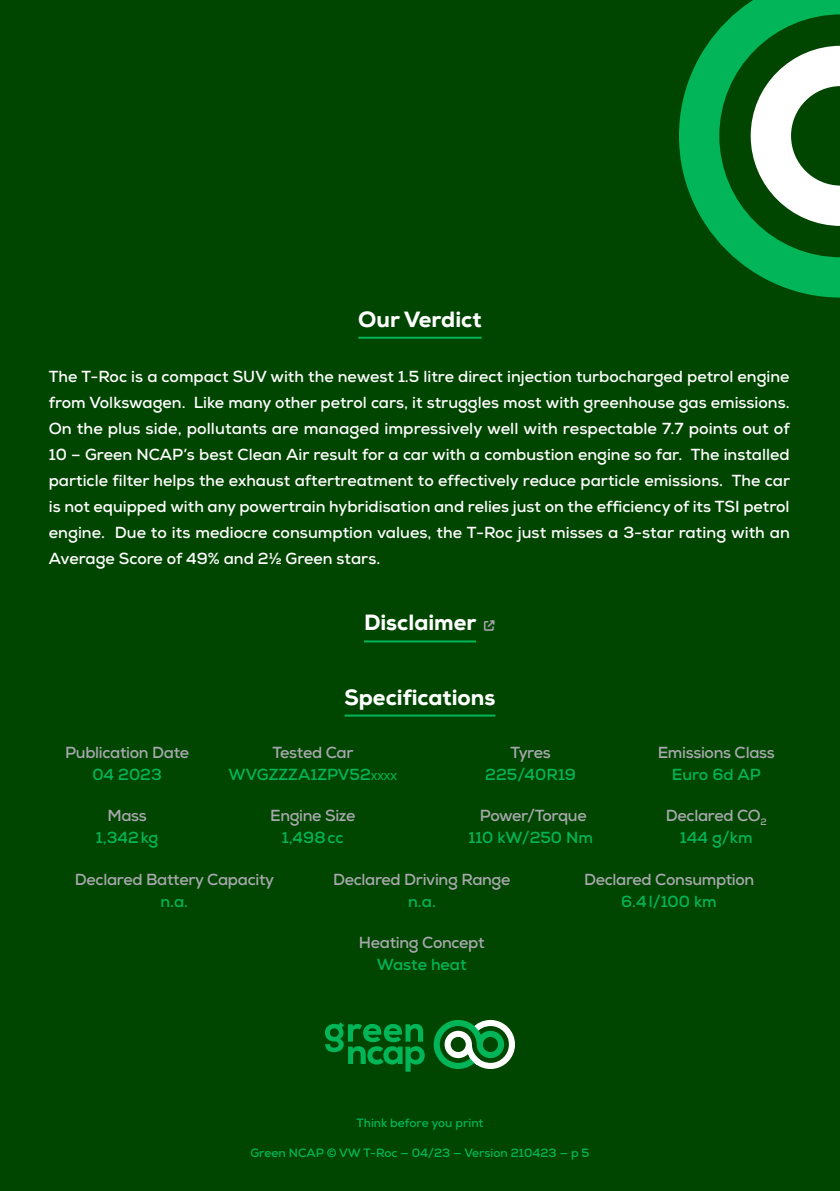
<style>
.page{position:relative;width:840px;height:1191px;background:#fff}
.page>*{position:absolute;margin:0;border:0;box-sizing:border-box;transform-origin:0 0}
.Verdict{font:800 22px "Nexa";color:#fff}
.Verdict_2{font:800 22px "Nexa";color:#fff}
.VerdictBody{font:700 16px/26px "Nexa";color:#fff;text-align:justify}
.SpecTitle{font:700 16px "Nexa";letter-spacing:-.02em;color:#a8a9ad}
.SpecBody{font:700 16px "Nexa";color:#03b559}
.VersionGreen{font:700 12px "Nexa";color:#03b559}
.s1{font-size:10px}
</style>
<div class="page">
<div style="left:0;top:0;width:839px;height:1191px;background:#004500"></div>
<svg style="left:679px;top:0;width:160px;height:297px"></svg>
<svg style="left:325px;top:1022px;width:99px;height:49px"></svg>
<svg style="left:433px;top:1020px;width:81px;height:49px"></svg>
<hr style="left:358px;top:337px;width:123px;height:2px;background:#03b559">
<hr style="left:364px;top:640px;width:111px;height:2px;background:#03b559">
<hr style="left:344px;top:714px;width:151px;height:2px;background:#03b559">
<p class="Verdict_2" style="left:358px;top:305px;width:125px">Our Verdict</p>
<p class="VerdictBody" style="left:49px;top:364px;width:742px">The T-Roc is a compact SUV with the newest 1.5 litre direct injection turbocharged petrol engine from Volkswagen. Like many other petrol cars, it struggles most with greenhouse gas emissions.<br>On the plus side, pollutants are managed impressively well with respectable 7.7 points out of 10 – Green NCAP’s best Clean Air result for a car with a combustion engine so far. The installed particle filter helps the exhaust aftertreatment to effectively reduce particle emissions. The car is not equipped with any powertrain hybridisation and relies just on the efficiency of its TSI petrol engine. Due to its mediocre consumption values, the T-Roc just misses a 3-star rating with an Average Score of 49% and 2½ Green stars.</p>
<p class="Verdict" style="left:364px;top:609px;width:114px">Disclaimer</p>
<p class="SpecTitle" style="left:65px;top:742px;width:126px">Publication Date</p>
<p class="SpecBody" style="left:92px;top:764px;width:71px">04 2023</p>
<p class="SpecTitle" style="left:107px;top:805px;width:41px">Mass</p>
<p class="SpecBody" style="left:96px;top:827px;width:64px">1,342kg</p>
<p class="Verdict" style="left:344px;top:683px;width:152px">Specifications</p>
<p class="SpecTitle" style="left:272px;top:742px;width:82px">Tested Car</p>
<p class="SpecBody" style="left:228px;top:764px;width:170px">WVGZZZA1ZPV52<span class="s1">XXXX</span></p>
<p class="SpecTitle" style="left:270px;top:805px;width:87px">Engine Size</p>
<p class="SpecBody" style="left:281px;top:827px;width:63px">1,498cc</p>
<p class="SpecTitle" style="left:510px;top:742px;width:42px">Tyres</p>
<p class="SpecBody" style="left:485px;top:764px;width:92px">225/40R19</p>
<p class="SpecTitle" style="left:479px;top:805px;width:108px">Power/Torque</p>
<p class="SpecBody" style="left:468px;top:827px;width:126px">110 kW/250 Nm</p>
<p class="SpecTitle" style="left:657px;top:742px;width:119px">Emissions Class</p>
<p class="SpecBody" style="left:671px;top:764px;width:90px">Euro 6d AP</p>
<p class="SpecTitle" style="left:665px;top:805px;width:102px">Declared CO<sub>2</sub></p>
<p class="SpecBody" style="left:679px;top:827px;width:74px">144 g/km</p>
<p class="SpecTitle" style="left:75px;top:869px;width:201px">Declared Battery Capacity</p>
<p class="SpecBody" style="left:160px;top:891px;width:29px">n.a.</p>
<p class="SpecTitle" style="left:333px;top:869px;width:179px">Declared Driving Range</p>
<p class="SpecBody" style="left:408px;top:891px;width:29px">n.a.</p>
<p class="SpecTitle" style="left:359px;top:932px;width:127px">Heating Concept</p>
<p class="SpecBody" style="left:376px;top:954px;width:91px">Waste heat</p>
<p class="VersionGreen" style="left:356px;top:1115px;width:128px">Think before you print</p>
<p class="SpecTitle" style="left:583px;top:869px;width:172px">Declared Consumption</p>
<p class="SpecBody" style="left:620px;top:891px;width:97px">6.4l/100 km</p>
<p class="VersionGreen" style="left:250px;top:1145px;width:340px">Green NCAP © VW T-Roc — 04/23 — Version 210423 — p 5</p>
</div>
